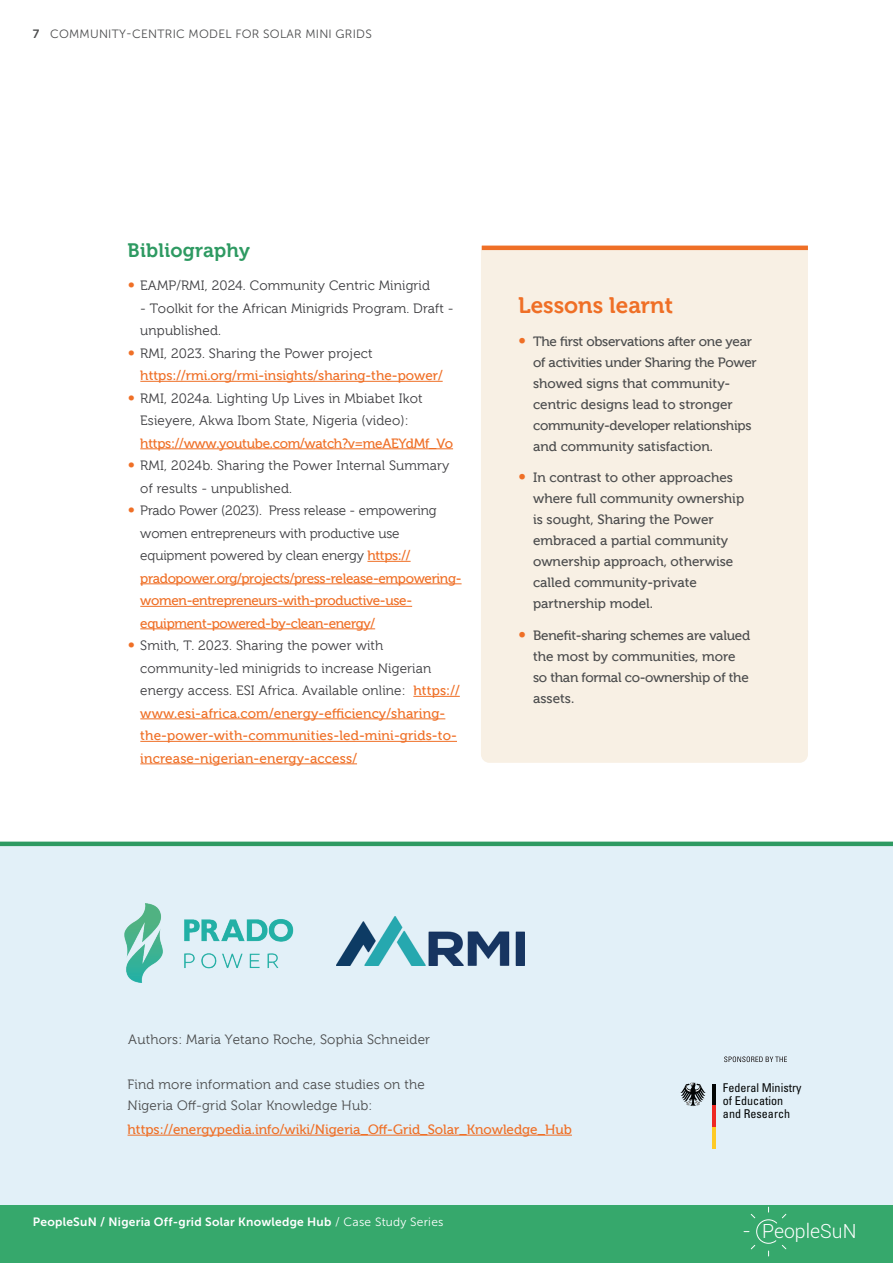
<style>
.page{position:relative;width:893px;height:1263px;background:#fff}
.page>*{position:absolute;margin:0;border:0;box-sizing:border-box;transform-origin:0 0}
.t1{font:22.5px "Museo 700";color:#ef6f26}
.t2{font:19.5px "Museo 700";letter-spacing:.015em;color:#2e9a62}
.t3{font:300 19.5px "Roboto";color:#fff}
.t4{font:13.5px/22.5px "Museo 300";letter-spacing:.01em;color:#3d3d40}
.t5{font:13.5px/21px "Museo 500";letter-spacing:-.02em;color:#4b4c4d}
.t6{font:13.5px/22.5px "Museo 500";color:#ef6f26}
.t7{font:13.5px/21px "Museo 500";color:#4b4c4d}
.t8{font:13.5px/22.5px "Museo 500";letter-spacing:-.025em;color:#ef6f26}
.t9{font:13.5px/22.5px "Museo 300";letter-spacing:-.01em;color:#3d3d40}
.t10{font:13.5px/21px "Museo 300";letter-spacing:.015em;color:#4b4c4d}
.t11{font:13.5px "Museo 500";letter-spacing:-.02em;color:#ef6f26}
.t12{font:condensed 12.15px/13px "Univers";color:#030505}
.t13{font:12px "Museo Sans 700";letter-spacing:.02em;color:#fff}
.t14{font:12px "Museo Sans 300";letter-spacing:.02em;color:#4b4c4d}
.s1{font-family:"Museo Sans 700"}
.s2{font-size:18px;color:#ef6f26}
.s3{font-family:"Museo 500";color:#ef6f26}
.s4{font-family:"Museo Sans 300"}
</style>
<div class="page">
<div style="left:0;top:1205px;width:893px;height:58px;background:#36a86c"></div>
<svg style="left:743px;top:1206px;width:44px;height:51px"></svg>
<hr style="left:140px;top:381px;width:303px;height:1px;background:#ef6f26">
<hr style="left:140px;top:448px;width:313px;height:1px;background:#ef6f26">
<hr style="left:367px;top:561px;width:44px;height:1px;background:#ef6f26">
<hr style="left:140px;top:583px;width:322px;height:1px;background:#ef6f26">
<hr style="left:140px;top:606px;width:272px;height:1px;background:#ef6f26">
<hr style="left:140px;top:628px;width:235px;height:1px;background:#ef6f26">
<hr style="left:413px;top:696px;width:47px;height:1px;background:#ef6f26">
<hr style="left:140px;top:718px;width:305px;height:1px;background:#ef6f26">
<hr style="left:140px;top:741px;width:317px;height:1px;background:#ef6f26">
<hr style="left:140px;top:763px;width:217px;height:1px;background:#ef6f26">
<div style="left:481px;top:246px;width:327px;height:517px;background:#f8f0e4"></div>
<hr style="left:482px;top:246px;width:326px;height:4px;background:#ef6f26">
<div style="left:0;top:846px;width:893px;height:359px;background:#e2f0f8"></div>
<hr style="left:128px;top:1135px;width:444px;height:1px;background:#ef6f26">
<svg style="left:680px;top:1083px;width:26px;height:23px"></svg>
<hr style="left:712px;top:1084px;width:4px;height:21px;background:#030505">
<hr style="left:712px;top:1105px;width:4px;height:22px;background:#ee2923">
<hr style="left:712px;top:1127px;width:4px;height:22px;background:#feca25">
<svg style="left:724px;top:1056px;width:63px;height:6px"></svg>
<hr style="left:0;top:842px;width:893px;height:4px;background:#2e9a62">
<img style="left:124px;top:903px;width:170px;height:79px">
<img style="left:336px;top:916px;width:188px;height:49px">
<p class="t14" style="left:33px;top:28px;width:340px"><span class="s1">7</span> COMMUNITY-CENTRIC MODEL FOR SOLAR MINI GRIDS</p>
<h2 class="t2" style="left:128px;top:239px;width:124px">Bibliography</h2>
<p class="t4" style="left:128px;top:275px;width:304px"><span class="s2">•</span> EAMP/RMI, 2024. Community Centric Minigrid</p>
<p class="t4" style="left:140px;top:297px;width:315px">- Toolkit for the African Minigrids Program. Draft - unpublished.</p>
<p class="t4" style="left:128px;top:342px;width:247px"><span class="s2">•</span> RMI, 2023. Sharing the Power project</p>
<p class="t6" style="left:140px;top:365px;width:304px">https://rmi.org/rmi-insights/sharing-the-power/</p>
<p class="t4" style="left:128px;top:387px;width:297px;text-align:center"><span class="s2">•</span> RMI, 2024a. Lighting Up Lives in Mbiabet Ikot<br>Esieyere, Akwa Ibom State, Nigeria (video):</p>
<p class="t11" style="left:140px;top:436px;width:314px">https://www.youtube.com/watch?v=meAEYdMf_Vo</p>
<p class="t4" style="left:140px;top:455px;width:311px;text-indent:-13px"><span class="s2">•</span> RMI, 2024b. Sharing the Power Internal Summary of results - unpublished.</p>
<p class="t9" style="left:140px;top:500px;width:298px;text-indent:-13px"><span class="s2">•</span> Prado Power (2023). Press release - empowering women entrepreneurs with productive use equipment powered by clean energy <span class="s3">https://</span></p>
<p class="t8" style="left:140px;top:567px;width:323px">pradopower.org/projects/press-release-empowering&shy;women-entrepreneurs-with-productive-use&shy;equipment-powered-by-clean-energy/</p>
<p class="t4" style="left:140px;top:635px;width:321px;text-indent:-13px"><span class="s2">•</span> Smith, T. 2023. Sharing the power with community-led minigrids to increase Nigerian energy access. ESI Africa. Available online: <span class="s3">https://</span></p>
<p class="t6" style="left:140px;top:702px;width:318px">www.esi-africa.com/energy-efficiency/sharing&shy;the-power-with-communities-led-mini-grids-to&shy;increase-nigerian-energy-access/</p>
<h1 class="t1" style="left:518px;top:292px;width:156px">Lessons learnt</h1>
<p class="t5" style="left:533px;top:331px;width:225px;text-indent:-15px"><span class="s2">•</span> The first observations after one year of activities under Sharing the Power showed signs that community&shy;centric designs lead to stronger community-developer relationships and community satisfaction.</p>
<p class="t7" style="left:533px;top:467px;width:213px;text-indent:-15px"><span class="s2">•</span> In contrast to other approaches where full community ownership is sought, Sharing the Power embraced a partial community ownership approach, otherwise called community-private partnership model.</p>
<p class="t5" style="left:533px;top:625px;width:219px;text-indent:-15px"><span class="s2">•</span> Benefit-sharing schemes are valued the most by communities, more so than formal co-ownership of the assets.</p>
<p class="t10" style="left:128px;top:1029px;width:303px">Authors: Maria Yetano Roche, Sophia Schneider</p>
<p class="t10" style="left:128px;top:1074px;width:299px">Find more information and case studies on the<br>Nigeria Off-grid Solar Knowledge Hub:</p>
<p class="t6" style="left:128px;top:1118px;width:446px">https://energypedia.info/wiki/Nigeria_Off-Grid_Solar_Knowledge_Hub</p>
<p class="t13" style="left:33px;top:1215px;width:412px">PeopleSuN / Nigeria Off-grid Solar Knowledge Hub <span class="s4">/ Case Study Series</span></p>
<p class="t12" style="left:723px;top:1081px;width:80px">Federal Ministry of Education and Research</p>
<h2 class="t3" style="left:762px;top:1218px;width:96px">PeopleSuN</h2>
</div>
